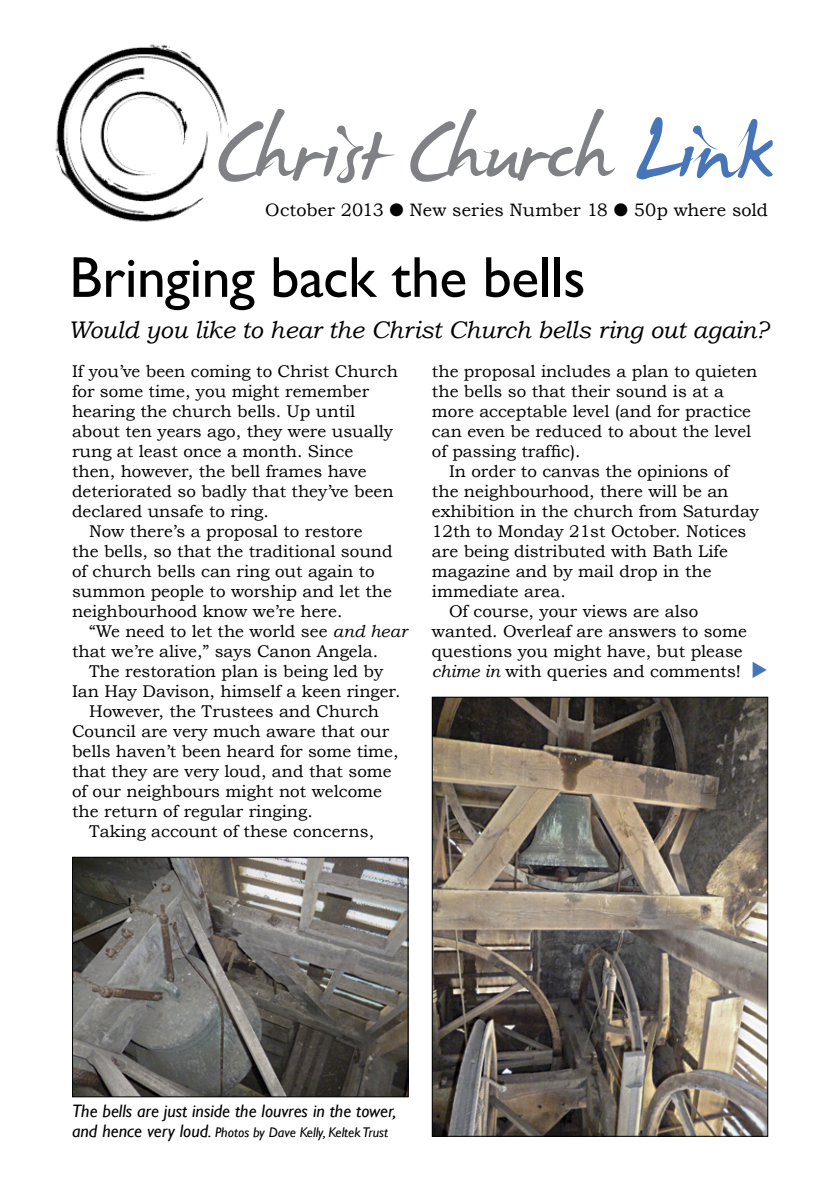
<style>
.page{position:relative;width:840px;height:1191px;background:#fff}
.page>*{position:absolute;margin:0;border:0;box-sizing:border-box;transform-origin:0 0}
.t1{font:136px "James Fajardo";letter-spacing:-.005em;color:#808184}
.t2{font:58px "Gill Sans";letter-spacing:-.01em;color:#000}
.t3{font:italic 24px "Bookman Old Style";letter-spacing:-.005em;color:#000}
.t4{font:italic 18px "Gill Sans";color:#000}
.t5{font:18px "Bookman Old Style";color:#000}
.t6{font:17px "Bookman Old Style";color:#000}
.t7{font:italic 14px "Gill Sans";color:#000}
.s1{color:#4675b8}
.s2{font-style:italic}
.s3{font-size:18px}
</style>
<div class="page">
<img style="left:45px;top:35px;width:196px;height:196px;border-radius:98px">
<img style="left:74px;top:859px;width:332px;height:236px">
<div style="left:72px;top:857px;width:336px;height:240px;border:1px solid #000"></div>
<img style="left:434px;top:699px;width:331px;height:435px">
<div style="left:432px;top:697px;width:335px;height:439px;border:1px solid #000"></div>
<h1 class="t1" style="left:215px;top:83px;width:558px">Christ Church <span class="s1">Link</span></h1>
<p class="t5" style="left:265px;top:200px;width:504px">October 2013 ● New series Number 18 ● 50p where sold</p>
<h2 class="t2" style="left:69px;top:243px;width:517px">Bringing back the bells</h2>
<h3 class="t3" style="left:68px;top:316px;width:702px">Would you like to hear the Christ Church bells ring out again?</h3>
<p class="t6" style="left:72px;top:361px;width:327px">If you’ve been coming to Christ Church</p>
<p class="t6" style="left:72px;top:381px;width:298px">for some time, you might remember</p>
<p class="t6" style="left:72px;top:401px;width:284px">hearing the church bells. Up until</p>
<p class="t6" style="left:72px;top:421px;width:322px">about ten years ago, they were usually</p>
<p class="t6" style="left:72px;top:441px;width:282px">rung at least once a month. Since</p>
<p class="t6" style="left:72px;top:461px;width:296px">then, however, the bell frames have</p>
<p class="t6" style="left:72px;top:481px;width:323px">deteriorated so badly that they’ve been</p>
<p class="t6" style="left:72px;top:501px;width:198px">declared unsafe to ring.</p>
<p class="t6" style="left:89px;top:521px;width:275px">Now there’s a proposal to restore</p>
<p class="t6" style="left:72px;top:541px;width:322px">the bells, so that the traditional sound</p>
<p class="t6" style="left:72px;top:561px;width:304px">of church bells can ring out again to</p>
<p class="t6" style="left:72px;top:581px;width:321px">summon people to worship and let the</p>
<p class="t6" style="left:72px;top:601px;width:272px">neighbourhood know we’re here.</p>
<p class="t6" style="left:89px;top:621px;width:319px">“We need to let the world see <span class="s2">and hear</span></p>
<p class="t6" style="left:72px;top:641px;width:307px">that we’re alive,” says Canon Angela.</p>
<p class="t6" style="left:89px;top:661px;width:295px">The restoration plan is being led by</p>
<p class="t6" style="left:72px;top:681px;width:330px">Ian Hay Davison, himself a keen ringer.</p>
<p class="t6" style="left:89px;top:701px;width:291px">However, the Trustees and Church</p>
<p class="t6" style="left:72px;top:721px;width:318px">Council are very much aware that our</p>
<p class="t6" style="left:72px;top:741px;width:328px">bells haven’t been heard for some time,</p>
<p class="t6" style="left:72px;top:761px;width:321px">that they are very loud, and that some</p>
<p class="t6" style="left:72px;top:781px;width:311px">of our neighbours might not welcome</p>
<p class="t6" style="left:72px;top:801px;width:242px">the return of regular ringing.</p>
<p class="t6" style="left:89px;top:821px;width:286px">Taking account of these concerns,</p>
<p class="t6" style="left:431px;top:361px;width:327px">the proposal includes a plan to quieten</p>
<p class="t6" style="left:431px;top:381px;width:293px">the bells so that their sound is at a</p>
<p class="t6" style="left:431px;top:401px;width:320px">more acceptable level (and for practice</p>
<p class="t6" style="left:431px;top:421px;width:321px">can even be reduced to about the level</p>
<p class="t6" style="left:431px;top:441px;width:150px">of passing traffic).</p>
<p class="t6" style="left:448px;top:461px;width:281px">In order to canvas the opinions of</p>
<p class="t6" style="left:431px;top:481px;width:298px">the neighbourhood, there will be an</p>
<p class="t6" style="left:431px;top:501px;width:328px">exhibition in the church from Saturday</p>
<p class="t6" style="left:431px;top:521px;width:316px">12th to Monday 21st October. Notices</p>
<p class="t6" style="left:431px;top:541px;width:297px">are being distributed with Bath Life</p>
<p class="t6" style="left:431px;top:561px;width:281px">magazine and by mail drop in the</p>
<p class="t6" style="left:431px;top:581px;width:135px">immediate area.</p>
<p class="t6" style="left:448px;top:601px;width:250px">Of course, your views are also</p>
<p class="t6" style="left:431px;top:621px;width:316px">wanted. Overleaf are answers to some</p>
<p class="t6" style="left:431px;top:641px;width:312px">questions you might have, but please</p>
<p class="t6" style="left:431px;top:661px;width:310px"><span class="s2">chime in</span> with queries and comments!</p>
<p class="t4" style="left:72px;top:1100px;width:326px">The bells are just inside the louvres in the tower,</p>
<p class="t7" style="left:72px;top:1124px;width:317px"><span class="s3">and hence very loud.</span> Photos by Dave Kelly, Keltek Trust</p>
</div>
